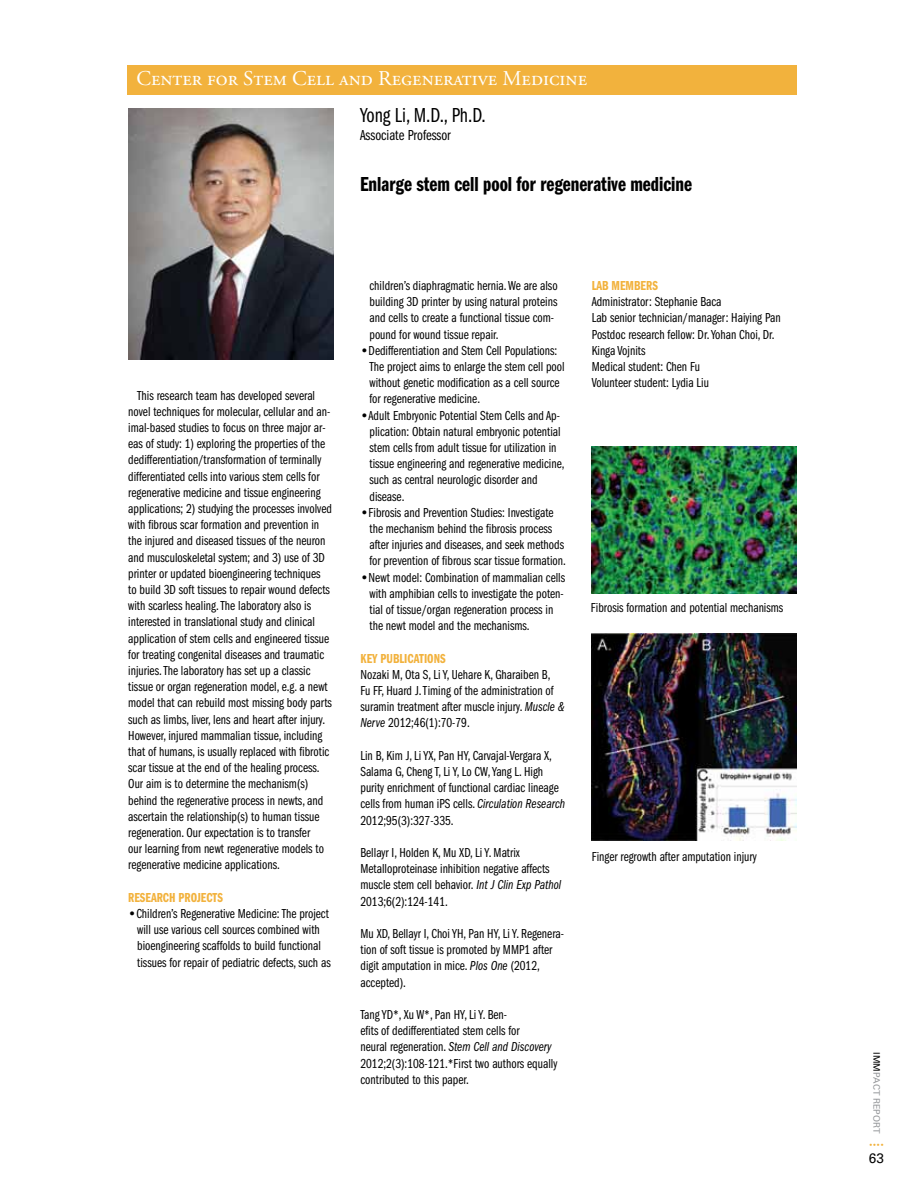
<style>
.page{position:relative;width:918px;height:1188px;background:#fff}
.page>*{position:absolute;margin:0;border:0;box-sizing:border-box;transform-origin:0 0}
.t1{font:21px "ITC Franklin Gothic Std Dm Cp";color:#000}
.t2{font:21px "Adobe Garamond Pro";color:#fff}
.t3{font:21px "ITC Franklin Gothic Std Bk Cp";color:#000}
.t4{font:15px "ITC Franklin Gothic Std Bk Cp";color:#000}
.t5{font:13.5px/16.2px "ITC Franklin Gothic Std Bk Cp";color:#000}
.t6{font:13.5px "ITC Franklin Gothic Std Dm Cp";color:#f2b23d}
.t7{font:13.5px "ITC Franklin Gothic Std Bk Cp It";color:#000}
.t8{font:13.5px "Univers";color:#000}
.t9{font:9px "Univers";color:#939598}
.t10{font:6px "Univers";color:#f2b23d}
.s1{font-family:"ITC Franklin Gothic Std";font-weight:600}
.s2{font-family:"ITC Franklin Gothic Std Bk Cp It"}
.s3{font-family:"ITC Franklin Gothic Std Bk Cp"}
.s4{color:#000}
</style>
<div class="page">
<div style="left:127px;top:65px;width:670px;height:29px;background:#f2b23d"></div>
<img style="left:592px;top:634px;width:205px;height:206px">
<img style="left:592px;top:447px;width:205px;height:147px">
<img style="left:128px;top:109px;width:205px;height:250px">
<h1 class="t2" style="left:136px;top:66px;width:452px">Center for Stem Cell and Regenerative Medicine</h1>
<h1 class="t3" style="left:360px;top:104px;width:127px">Yong Li, M.D., Ph.D.</h1>
<p class="t4" style="left:360px;top:127px;width:92px">Associate Professor</p>
<h1 class="t1" style="left:360px;top:172px;width:333px">Enlarge stem cell pool for regenerative medicine</h1>
<p class="t5" style="left:128px;top:387px;width:205px;text-indent:9px">This research team has developed several novel techniques for molecular, cellular and an&shy;imal-based studies to focus on three major ar&shy;eas of study: 1) exploring the properties of the dedifferentiation/transformation of terminally differentiated cells into various stem cells for regenerative medicine and tissue engineering applications; 2) studying the processes involved with fibrous scar formation and prevention in the injured and diseased tissues of the neuron and musculoskeletal system; and 3) use of 3D printer or updated bioengineering techniques to build 3D soft tissues to repair wound defects with scarless healing. The laboratory also is interested in translational study and clinical application of stem cells and engineered tissue for treating congenital diseases and traumatic injuries. The laboratory has set up a classic tissue or organ regeneration model, e.g. a newt model that can rebuild most missing body parts such as limbs, liver, lens and heart after injury.<br>However, injured mammalian tissue, including that of humans, is usually replaced with fibrotic scar tissue at the end of the healing process.<br>Our aim is to determine the mechanism(s) behind the regenerative process in newts, and ascertain the relationship(s) to human tissue regeneration. Our expectation is to transfer<br>our learning from newt regenerative models to regenerative medicine applications.</p>
<p class="t6" style="left:128px;top:890px;width:96px">RESEARCH PROJECTS</p>
<p class="t5" style="left:137px;top:906px;width:195px;text-indent:-9px"><span class="s1">•</span>Children’s Regenerative Medicine: The project will use various cell sources combined with bioengineering scaffolds to build functional tissues for repair of pediatric defects, such as</p>
<p class="t5" style="left:369px;top:278px;width:190px">children’s diaphragmatic hernia. We are also building 3D printer by using natural proteins and cells to create a functional tissue com&shy;pound for wound tissue repair.</p>
<p class="t5" style="left:369px;top:342px;width:197px;text-indent:-9px"><span class="s1">•</span>Dedifferentiation and Stem Cell Populations:<br>The project aims to enlarge the stem cell pool without genetic modification as a cell source for regenerative medicine.</p>
<p class="t5" style="left:369px;top:407px;width:197px;text-indent:-9px"><span class="s1">•</span>Adult Embryonic Potential Stem Cells and Ap&shy;plication: Obtain natural embryonic potential stem cells from adult tissue for utilization in tissue engineering and regenerative medicine, such as central neurologic disorder and disease.</p>
<p class="t5" style="left:369px;top:504px;width:198px;text-indent:-9px"><span class="s1">•</span>Fibrosis and Prevention Studies: Investigate the mechanism behind the fibrosis process after injuries and diseases, and seek methods for prevention of fibrous scar tissue formation.</p>
<p class="t5" style="left:369px;top:569px;width:197px;text-indent:-9px"><span class="s1">•</span>Newt model: Combination of mammalian cells with amphibian cells to investigate the poten&shy;tial of tissue/organ regeneration process in the newt model and the mechanisms.</p>
<p class="t6" style="left:360px;top:651px;width:87px">KEY PUBLICATIONS</p>
<p class="t5" style="left:360px;top:666px;width:206px">Nozaki M, Ota S, Li Y, Uehare K, Gharaiben B,<br>Fu FF, Huard J. Timing of the administration of suramin treatment after muscle injury. <span class="s2">Muscle &amp; Nerve</span> 2012;46(1):70-79.</p>
<p class="t5" style="left:360px;top:747px;width:206px">Lin B, Kim J, Li YX, Pan HY, Carvajal-Vergara X, Salama G, Cheng T, Li Y, Lo CW, Yang L. High purity enrichment of functional cardiac lineage cells from human iPS cells. <span class="s2">Circulation Research </span>2012;95(3):327-335.</p>
<p class="t5" style="left:360px;top:845px;width:202px">Bellayr I, Holden K, Mu XD, Li Y. Matrix Metalloproteinase inhibition negative affects muscle stem cell behavior. <span class="s2">Int J Clin Exp Pathol </span>2013;6(2):124-141.</p>
<p class="t5" style="left:360px;top:926px;width:205px">Mu XD, Bellayr I, Choi YH, Pan HY, Li Y. Regenera&shy;tion of soft tissue is promoted by MMP1 after digit amputation in mice. <span class="s2">Plos One</span> (2012, accepted).</p>
<p class="t5" style="left:360px;top:1007px;width:161px">Tang YD*, Xu W*, Pan HY, Li Y. Ben&shy;efits of dedifferentiated stem cells for</p>
<p class="t7" style="left:360px;top:1040px;width:193px"><span class="s3">neural regeneration.</span> Stem Cell and Discovery</p>
<p class="t5" style="left:360px;top:1055px;width:198px">2012;2(3):108-121.*First two authors equally contributed to this paper.</p>
<p class="t6" style="left:592px;top:278px;width:68px">LAB MEMBERS</p>
<p class="t5" style="left:592px;top:294px;width:191px">Administrator: Stephanie Baca<br>Lab senior technician/manager: Haiying Pan<br>Postdoc research fellow: Dr. Yohan Choi, Dr.<br>Kinga Vojnits<br>Medical student: Chen Fu<br>Volunteer student: Lydia Liu</p>
<p class="t5" style="left:591px;top:600px;width:194px">Fibrosis formation and potential mechanisms</p>
<p class="t5" style="left:592px;top:849px;width:166px">Finger regrowth after amputation injury</p>
<p class="t9" style="left:882px;top:1052px;width:83px;rotate:90deg"><span class="s4">IMM</span>PACT REPORT</p>
<p class="t10" style="left:870px;top:1141px;width:15px">• • • •</p>
<p class="t8" style="left:869px;top:1151px;width:17px">63</p>
</div>
